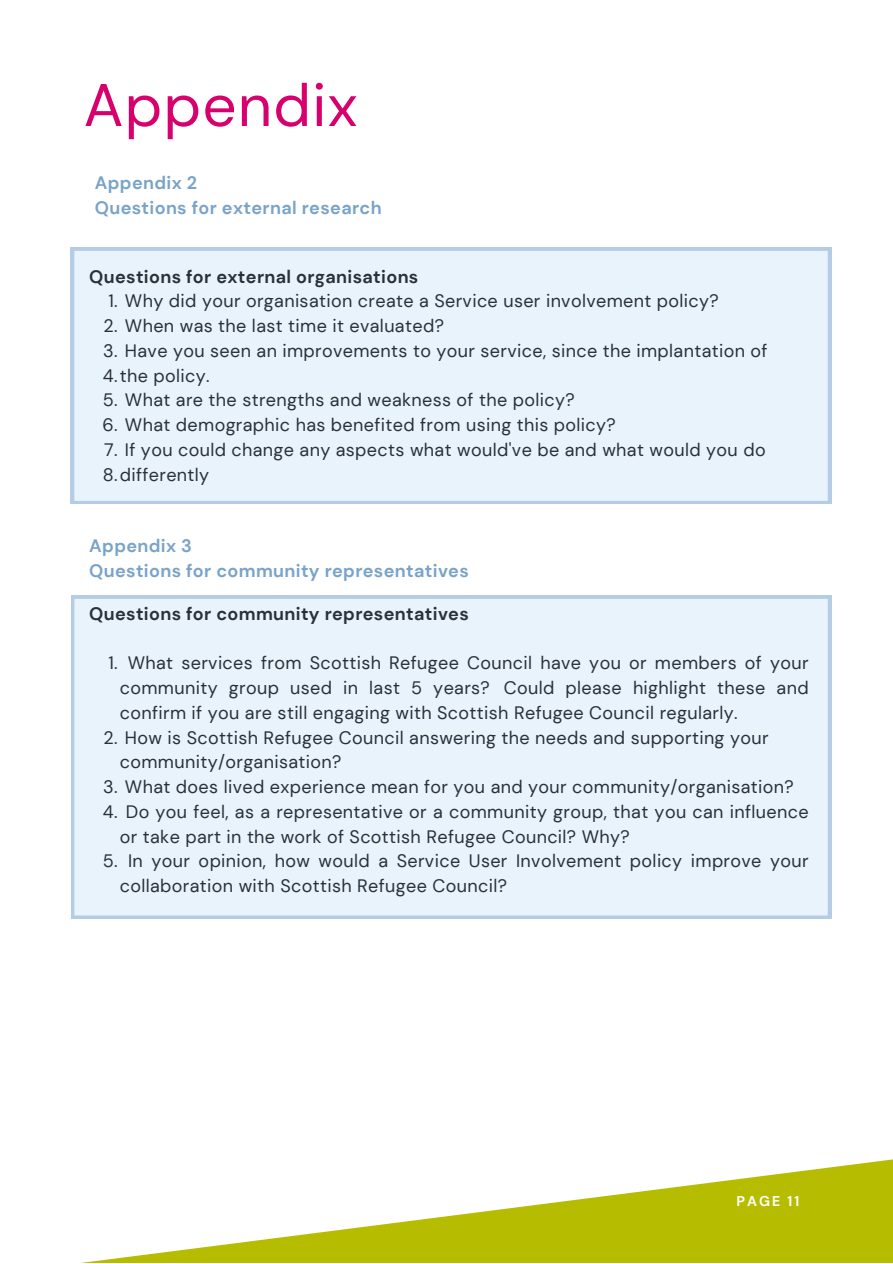
<style>
.page{position:relative;width:893px;height:1264px;background:#fff}
.page>*{position:absolute;margin:0;border:0;box-sizing:border-box;transform-origin:0 0}
.t1{font:60px "DM Sans";letter-spacing:.02em;color:#d7006d}
.t2{font:18px/24.8px "DM Sans";letter-spacing:.02em;color:#293039}
.t3{font:700 18px "DM Sans";letter-spacing:.02em;color:#79a3c8}
.t4{font:700 18px "DM Sans";letter-spacing:.02em;color:#293039}
.t5{font:700 14.25px "DM Sans";letter-spacing:.135em;color:#fff}
</style>
<div class="page">
<svg style="left:88px;top:1159px;width:804px;height:103px"></svg>
<div style="left:71px;top:247px;width:760px;height:257px;background:#e9f3fb"></div>
<div style="left:71px;top:595px;width:760px;height:323px;background:#e9f3fb"></div>
<p class="t1" style="left:84px;top:66px;width:275px">Appendix</p>
<p class="t3" style="left:95px;top:171px;width:104px">Appendix 2</p>
<p class="t3" style="left:95px;top:196px;width:288px">Questions for external research</p>
<p class="t4" style="left:89px;top:265px;width:330px">Questions for external organisations</p>
<p class="t2" style="left:108px;top:289px;width:612px">1. Why did your organisation create a Service user involvement policy?</p>
<p class="t2" style="left:103px;top:313px;width:342px">2. When was the last time it evaluated?</p>
<p class="t2" style="left:103px;top:338px;width:665px">3. Have you seen an improvements to your service, since the implantation of</p>
<p class="t2" style="left:103px;top:363px;width:108px">4.the policy.</p>
<p class="t2" style="left:103px;top:388px;width:473px">5. What are the strengths and weakness of the policy?</p>
<p class="t2" style="left:102px;top:412px;width:515px">6. What demographic has benefited from using this policy?</p>
<p class="t2" style="left:104px;top:437px;width:663px">7. If you could change any aspects what would've be and what would you do</p>
<p class="t2" style="left:103px;top:462px;width:108px">8.differently</p>
<p class="t3" style="left:89px;top:534px;width:104px">Appendix 3</p>
<p class="t3" style="left:89px;top:559px;width:381px">Questions for community representatives</p>
<p class="t4" style="left:89px;top:602px;width:381px">Questions for community representatives</p>
<p class="t2" style="left:108px;top:651px;width:11px">1.</p>
<p class="t2" style="left:120px;top:651px;width:690px;text-align:justify;text-indent:8px">What services from Scottish Refugee Council have you or members of your community group used in last 5 years? Could please highlight these and confirm if you are still engaging with Scottish Refugee Council regularly.</p>
<p class="t2" style="left:120px;top:725px;width:650px;text-indent:-16px">2. How is Scottish Refugee Council answering the needs and supporting your community/organisation?</p>
<p class="t2" style="left:103px;top:774px;width:692px">3. What does lived experience mean for you and your community/organisation?</p>
<p class="t2" style="left:120px;top:799px;width:690px;text-indent:6px">Do you feel, as a representative or a community group, that you can influence or take part in the work of Scottish Refugee Council? Why?</p>
<p class="t2" style="left:120px;top:848px;width:690px;text-indent:8px">In your opinion, how would a Service User Involvement policy improve your collaboration with Scottish Refugee Council?</p>
<p class="t2" style="left:103px;top:799px;width:16px">4.</p>
<p class="t2" style="left:103px;top:848px;width:16px">5.</p>
<p class="t5" style="left:736px;top:1191px;width:64px">PAGE 11</p>
</div>
